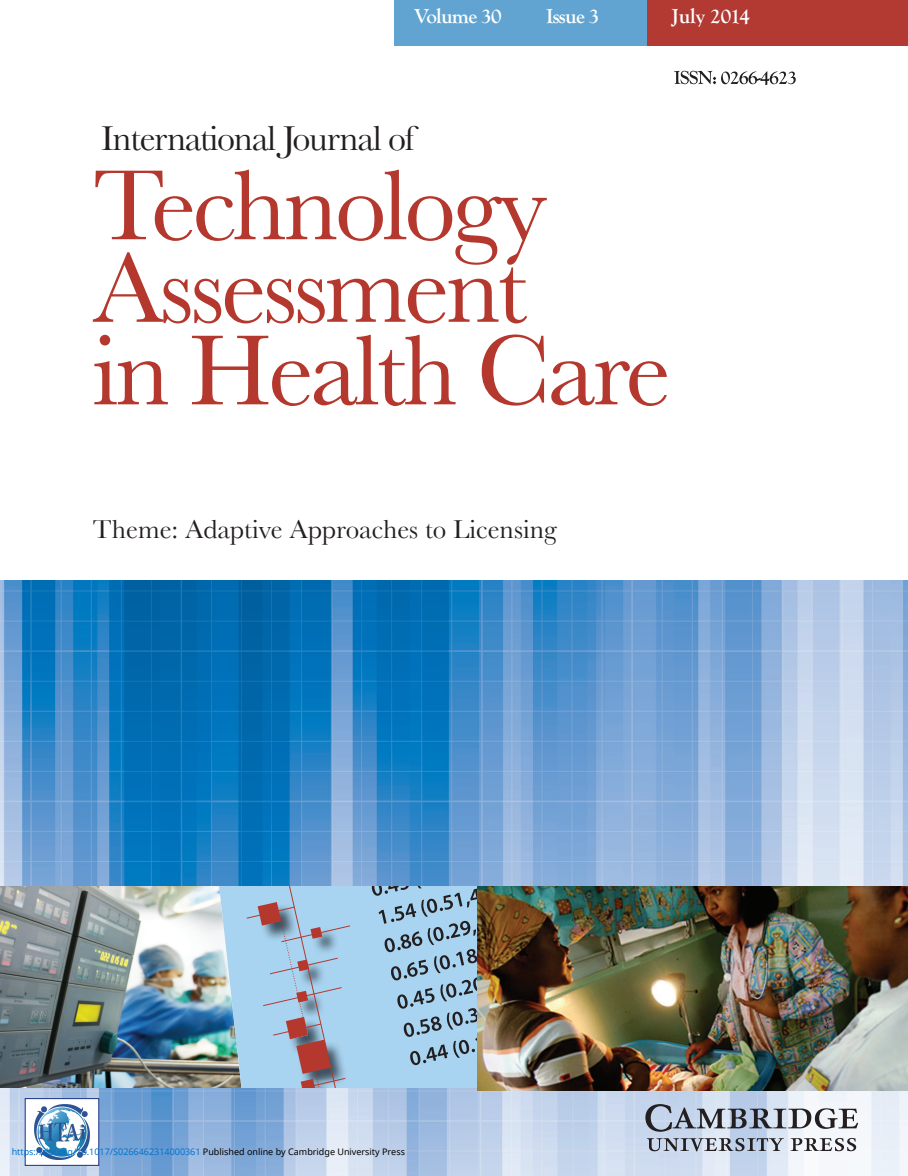
<style>
.page{position:relative;width:908px;height:1176px;background:#fff}
.page>*{position:absolute;margin:0;border:0;box-sizing:border-box;transform-origin:0 0}
.t1{font:103.5px/82.5px "Baskerville";letter-spacing:-.035em;color:#b4382d}
.t2{font:36px "Baskerville";letter-spacing:-.035em;color:#231f20}
.t3{font:27px "Baskerville";color:#231f20}
.t4{font:700 21px "Goudy Old Style T";letter-spacing:-.035em;color:#fff}
.t5{font:700 21px "Goudy Old Style T";color:#fff}
.t6{font:9px "Noto Sans";color:#0172cf}
.s1{color:#000}
</style>
<div class="page">
<img style="left:0;top:885px;width:219px;height:203px">
<svg style="left:219px;top:885px;width:258px;height:203px;background:#a4cce2"></svg>
<svg style="left:371px;top:885px;width:106px;height:180px;background:#95b9d2"></svg>
<svg style="left:246px;top:885px;width:108px;height:203px;background:#a3bbd2"></svg>
<div style="left:394px;top:0;width:252px;height:46px;background:#61a4d2"></div>
<div style="left:646px;top:0;width:261px;height:46px;background:#b23a33"></div>
<svg style="left:674px;top:71px;width:121px;height:14px"></svg>
<img style="left:0;top:1088px;width:907px;height:87px">
<svg style="left:645px;top:1104px;width:212px;height:27px"></svg>
<svg style="left:646px;top:1137px;width:137px;height:14px;background:#9aa2b0"></svg>
<svg style="left:790px;top:1137px;width:65px;height:14px"></svg>
<div style="left:25px;top:1098px;width:74px;height:67px;background:#fff"></div>
<img style="left:34px;top:1104px;width:56px;height:55px">
<div style="left:25px;top:1097px;width:74px;height:68px;border:1px solid #253f8e"></div>
<img style="left:477px;top:885px;width:430px;height:205px">
<img style="left:0;top:581px;width:907px;height:304px">
<h3 class="t4" style="left:414px;top:4px;width:89px">Volume 30</h3>
<h3 class="t4" style="left:545px;top:4px;width:55px">Issue 3</h3>
<h3 class="t5" style="left:671px;top:4px;width:80px">July 2014</h3>
<h2 class="t2" style="left:101px;top:117px;width:315px">International Journal of</h2>
<h1 class="t1" style="left:93px;top:164px;width:579px">Technology<br>Assessment<br>in Health Care</h1>
<h3 class="t3" style="left:93px;top:514px;width:465px">Theme: Adaptive Approaches to Licensing</h3>
<p class="t6" style="left:12px;top:1144px;width:394px">https://doi.org/10.1017/S0266462314000361 <span class="s1">Published online by Cambridge University Press</span></p>
</div>
